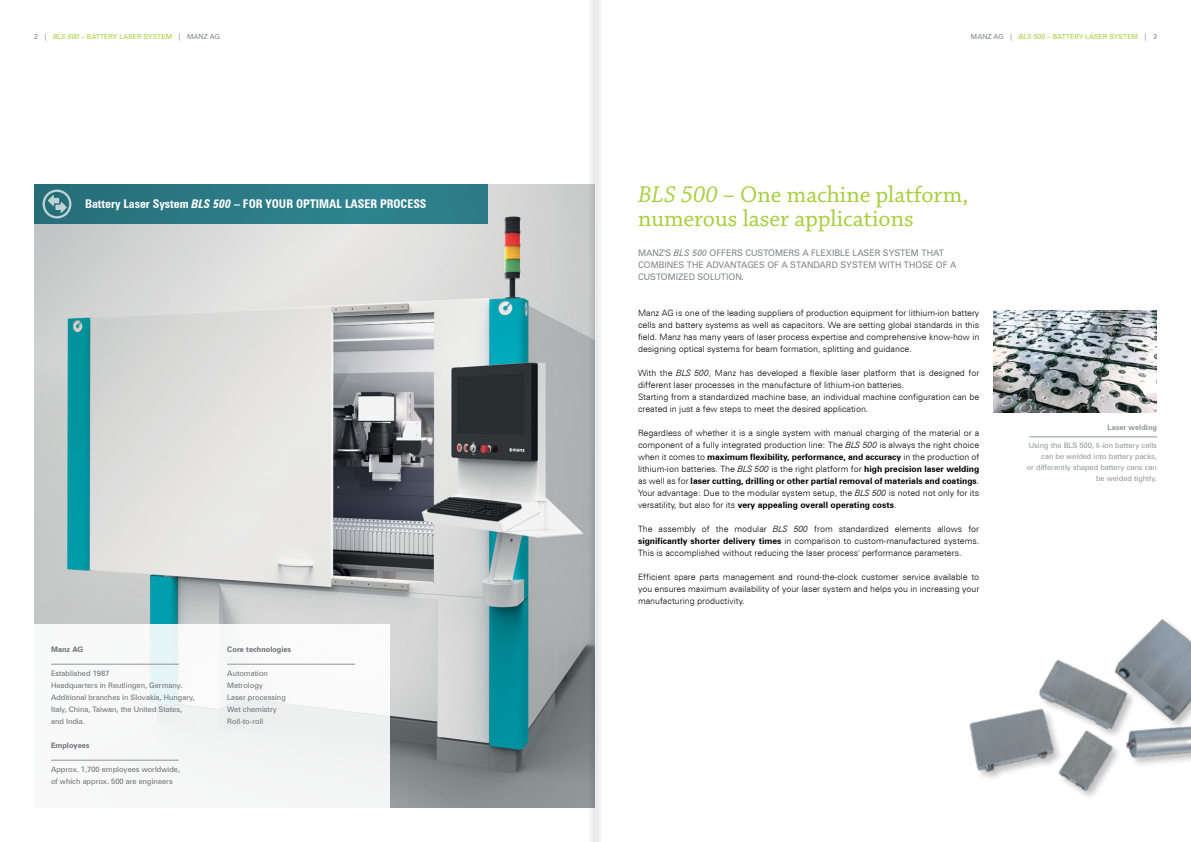
<style>
.page{position:relative;width:1191px;height:842px;background:#fff}
.page>*{position:absolute;margin:0;border:0;box-sizing:border-box;transform-origin:0 0}
.t1{font:24px/24px "Chaparral Pro";color:#a6ce39}
.t2{font:700 condensed 12px "Zurich BT";color:#fff}
.t3{font:9px/12px "Zurich BT";color:#808285}
.t4{font:300 8.7px/12px "Zurich BT";color:#000;text-align:justify}
.t5{font:7.5px/12px "Zurich BT";color:#6d6e71}
.t6{font:7.5px/11px "Zurich BT";color:#939598;text-align:right}
.t7{font:700 7.5px "Zurich BT";color:#6d6e71}
.t8{font:700 7.5px "Zurich BT";color:#939598}
.t9{font:7px "Zurich BT";color:#a6ce39}
.s1{color:#808285}
.s2{font-style:italic}
.s3{font-weight:700}
</style>
<div class="page">
<img style="left:34px;top:184px;width:554px;height:624px">
<div style="left:34px;top:184px;width:454px;height:39px;background:linear-gradient(to right,#2c737d,#2c828e)"></div>
<div style="left:43px;top:190px;width:28px;height:28px;border:2px solid #fff;border-radius:50%"></div>
<svg style="left:48px;top:195px;width:19px;height:18px"></svg>
<div style="left:0;top:624px;width:389px;height:218px;background:#f8f8f8"></div>
<hr style="left:51px;top:664px;width:128px;height:1px;background:#939598">
<hr style="left:51px;top:760px;width:128px;height:1px;background:#939598">
<hr style="left:227px;top:664px;width:128px;height:1px;background:#939598">
<hr style="left:1029px;top:437px;width:128px;height:1px;background:#939598">
<img style="left:993px;top:310px;width:164px;height:102px">
<img style="left:969px;top:619px;width:222px;height:178px">
<div style="left:588px;top:0;width:14px;height:842px;background:#000;opacity:.75"></div>
<hr style="left:595px;top:0;width:1px;height:842px;background:#ebf3f4">
<p class="t9" style="left:34px;top:32px;width:187px"><span class="s1">2 |</span> <span class="s2">BLS 500 –</span> BATTERY LASER SYSTEM <span class="s1">| MANZ AG</span></p>
<p class="t9" style="left:971px;top:32px;width:187px"><span class="s1">MANZ AG |</span> <span class="s2">BLS 500 –</span> BATTERY LASER SYSTEM <span class="s1">| 3</span></p>
<h2 class="t2" style="left:85px;top:196px;width:343px">Battery Laser System <span class="s2">BLS 500</span> – FOR YOUR OPTIMAL LASER PROCESS</h2>
<p class="t7" style="left:51px;top:645px;width:34px">Manz AG</p>
<p class="t5" style="left:51px;top:668px;width:145px">Established 1987<br>Headquarters in Reutlingen, Germany.<br>Additional branches in Slovakia, Hungary,<br>Italy, China, Taiwan, the United States, and India.</p>
<p class="t7" style="left:51px;top:741px;width:40px">Employees</p>
<p class="t5" style="left:51px;top:764px;width:131px">Approx. 1,700 employees worldwide, of which approx. 500 are engineers</p>
<p class="t7" style="left:227px;top:645px;width:65px">Core technologies</p>
<p class="t5" style="left:227px;top:668px;width:60px">Automation<br>Metrology<br>Laser processing<br>Wet chemistry<br>Roll-to-roll</p>
<h1 class="t1" style="left:638px;top:183px;width:332px"><span class="s2">BLS 500</span> – One machine platform, numerous laser applications</h1>
<p class="t3" style="left:638px;top:247px;width:320px">MANZ'S <span class="s2">BLS 500</span> OFFERS CUSTOMERS A FLEXIBLE LASER SYSTEM THAT<br>COMBINES THE ADVANTAGES OF A STANDARD SYSTEM WITH THOSE OF A<br>CUSTOMIZED SOLUTION.</p>
<p class="t4" style="left:638px;top:307px;width:343px">Manz AG is one of the leading suppliers of production equipment for lithium-ion battery cells and battery systems as well as capacitors. We are setting global standards in this field. Manz has many years of laser process expertise and comprehensive know-how in designing optical systems for beam formation, splitting and guidance.</p>
<p class="t4" style="left:638px;top:367px;width:343px;text-align:left">With the <span class="s2">BLS 500</span>, Manz has developed a flexible laser platform that is designed for different laser processes in the manufacture of lithium-ion batteries.<br>Starting from a standardized machine base, an individual machine configuration can be created in just a few steps to meet the desired application.</p>
<p class="t4" style="left:638px;top:427px;width:343px">Regardless of whether it is a single system with manual charging of the material or a component of a fully integrated production line: The <span class="s2">BLS 500</span> is always the right choice when it comes to <span class="s3">maximum flexibility, performance, and accuracy</span> in the production of lithium-ion batteries. The <span class="s2">BLS 500</span> is the right platform for <span class="s3">high precision laser welding </span>as well as for <span class="s3">laser cutting, drilling or other partial removal of materials and coatings</span>.<br>Your advantage: Due to the modular system setup, the <span class="s2">BLS 500</span> is noted not only for its versatility, but also for its <span class="s3">very appealing overall operating costs</span>.</p>
<p class="t4" style="left:638px;top:523px;width:343px">The assembly of the modular <span class="s2">BLS 500</span> from standardized elements allows for <span class="s3">significantly shorter delivery times</span> in comparison to custom-manufactured systems.<br>This is accomplished without reducing the laser process' performance parameters.</p>
<p class="t4" style="left:638px;top:571px;width:343px">Efficient spare parts management and round-the-clock customer service available to you ensures maximum availability of your laser system and helps you in increasing your manufacturing productivity.</p>
<p class="t8" style="left:1107px;top:423px;width:51px">Laser welding</p>
<p class="t6" style="left:1026px;top:440px;width:132px">Using the BLS 500, li-ion battery cells can be welded into battery packs,<br>or differently shaped battery cans can be welded tightly.</p>
</div>
